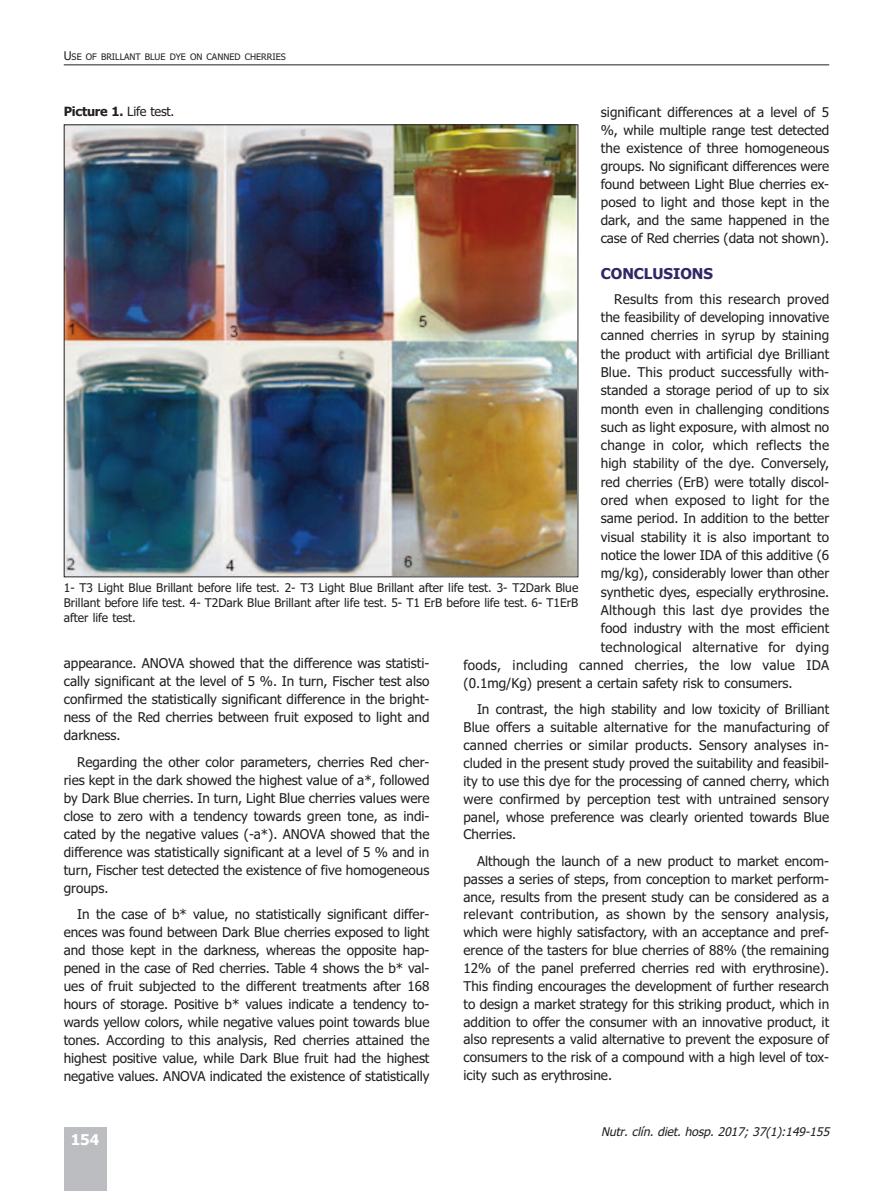
<style>
.page{position:relative;width:893px;height:1191px;background:#fff}
.page>*{position:absolute;margin:0;border:0;box-sizing:border-box;transform-origin:0 0}
.t1{font:700 15px "Tahoma";color:#302766}
.t2{font:700 15px "Tahoma";color:#fff}
.t3{font:13.5px/18px "Tahoma";color:#231f20;text-align:justify}
.t4{font:13.5px "Tahoma";letter-spacing:.02em;color:#231f20}
.t5{font:700 12.75px "Tahoma";letter-spacing:-.02em;color:#231f20}
.t6{font:12px/15px "Tahoma";color:#231f20;text-align:justify}
.t7{font:italic 12px "Tahoma";color:#231f20}
.t8{font:9px "Tahoma";color:#231f20}
.s1{font-size:12px}
.s2{font-weight:400}
</style>
<div class="page">
<div style="left:64px;top:1127px;width:42px;height:64px;background:#bcbdc0"></div>
<hr style="left:64px;top:64px;width:765px;height:1px;background:#231f20">
<img style="left:66px;top:126px;width:510px;height:449px">
<p class="t8" style="left:64px;top:52px;width:224px"><span class="s1">U</span>SE OF BRILLANT BLUE DYE ON CANNED CHERRIES</p>
<p class="t3" style="left:601px;top:103px;width:230px">significant differences at a level of 5 %, while multiple range test detected the existence of three homogeneous groups. No significant differences were found between Light Blue cherries ex&shy;posed to light and those kept in the dark, and the same happened in the case of Red cherries (data not shown).</p>
<p class="t1" style="left:601px;top:265px;width:114px">CONCLUSIONS</p>
<p class="t4" style="left:614px;top:291px;width:216px">Results from this research proved</p>
<p class="t3" style="left:601px;top:308px;width:230px">the feasibility of developing innovative</p>
<p class="t3" style="left:601px;top:327px;width:230px">canned cherries in syrup by staining</p>
<p class="t3" style="left:601px;top:345px;width:230px">the product with artificial dye Brilliant</p>
<p class="t3" style="left:601px;top:363px;width:230px">Blue. This product successfully with-</p>
<p class="t3" style="left:601px;top:381px;width:230px">standed a storage period of up to six</p>
<p class="t3" style="left:601px;top:400px;width:230px">month even in challenging conditions</p>
<p class="t3" style="left:601px;top:418px;width:230px">such as light exposure, with almost no</p>
<p class="t4" style="left:601px;top:437px;width:230px">change in color, which reflects the</p>
<p class="t3" style="left:601px;top:455px;width:230px">high stability of the dye. Conversely,</p>
<p class="t3" style="left:601px;top:473px;width:230px">red cherries (ErB) were totally discol-</p>
<p class="t4" style="left:601px;top:492px;width:230px">ored when exposed to light for the</p>
<p class="t3" style="left:601px;top:510px;width:230px">same period. In addition to the better</p>
<p class="t3" style="left:601px;top:528px;width:230px">visual stability it is also important to</p>
<p class="t3" style="left:601px;top:546px;width:230px">notice the lower IDA of this additive (6</p>
<p class="t3" style="left:601px;top:564px;width:230px">mg/kg), considerably lower than other</p>
<p class="t3" style="left:601px;top:583px;width:230px">synthetic dyes, especially erythrosine.</p>
<p class="t4" style="left:601px;top:602px;width:230px">Although this last dye provides the</p>
<p class="t3" style="left:601px;top:619px;width:230px">food industry with the most efficient</p>
<p class="t4" style="left:601px;top:639px;width:230px">technological alternative for dying</p>
<p class="t4" style="left:463px;top:657px;width:367px">foods, including canned cherries, the low value IDA</p>
<p class="t3" style="left:463px;top:674px;width:331px">(0.1mg/Kg) present a certain safety risk to consumers.</p>
<p class="t3" style="left:463px;top:701px;width:367px;text-indent:14px">In contrast, the high stability and low toxicity of Brilliant Blue offers a suitable alternative for the manufacturing of canned cherries or similar products. Sensory analyses in&shy;cluded in the present study proved the suitability and feasibil&shy;ity to use this dye for the processing of canned cherry, which were confirmed by perception test with untrained sensory panel, whose preference was clearly oriented towards Blue Cherries.</p>
<p class="t3" style="left:463px;top:852px;width:367px;text-indent:14px">Although the launch of a new product to market encom&shy;passes a series of steps, from conception to market perform&shy;ance, results from the present study can be considered as a relevant contribution, as shown by the sensory analysis, which were highly satisfactory, with an acceptance and pref&shy;erence of the tasters for blue cherries of 88% (the remaining 12% of the panel preferred cherries red with erythrosine).<br>This finding encourages the development of further research to design a market strategy for this striking product, which in addition to offer the consumer with an innovative product, it also represents a valid alternative to prevent the exposure of consumers to the risk of a compound with a high level of tox&shy;icity such as erythrosine.</p>
<p class="t5" style="left:64px;top:104px;width:112px">Picture 1. <span class="s2">Life test.</span></p>
<p class="t6" style="left:64px;top:580px;width:516px">1- T3 Light Blue Brillant before life test. 2- T3 Light Blue Brillant after life test. 3- T2Dark Blue Brillant before life test. 4- T2Dark Blue Brillant after life test. 5- T1 ErB before life test. 6- T1ErB after life test.</p>
<p class="t3" style="left:64px;top:654px;width:367px">appearance. ANOVA showed that the difference was statisti&shy;cally significant at the level of 5 %. In turn, Fischer test also confirmed the statistically significant difference in the bright&shy;ness of the Red cherries between fruit exposed to light and darkness.</p>
<p class="t3" style="left:64px;top:753px;width:367px;text-indent:13px">Regarding the other color parameters, cherries Red cher&shy;ries kept in the dark showed the highest value of a*, followed by Dark Blue cherries. In turn, Light Blue cherries values were close to zero with a tendency towards green tone, as indi&shy;cated by the negative values (-a*). ANOVA showed that the difference was statistically significant at a level of 5 % and in turn, Fischer test detected the existence of five homogeneous groups.</p>
<p class="t3" style="left:64px;top:905px;width:367px;text-indent:13px">In the case of b* value, no statistically significant differ&shy;ences was found between Dark Blue cherries exposed to light and those kept in the darkness, whereas the opposite hap&shy;pened in the case of Red cherries. Table 4 shows the b* val&shy;ues of fruit subjected to the different treatments after 168 hours of storage. Positive b* values indicate a tendency to&shy;wards yellow colors, while negative values point towards blue tones. According to this analysis, Red cherries attained the highest positive value, while Dark Blue fruit had the highest negative values. ANOVA indicated the existence of statistically</p>
<p class="t2" style="left:71px;top:1130px;width:30px">154</p>
<p class="t7" style="left:601px;top:1125px;width:233px">Nutr. clín. diet. hosp. 2017; 37(1):149-155</p>
</div>
